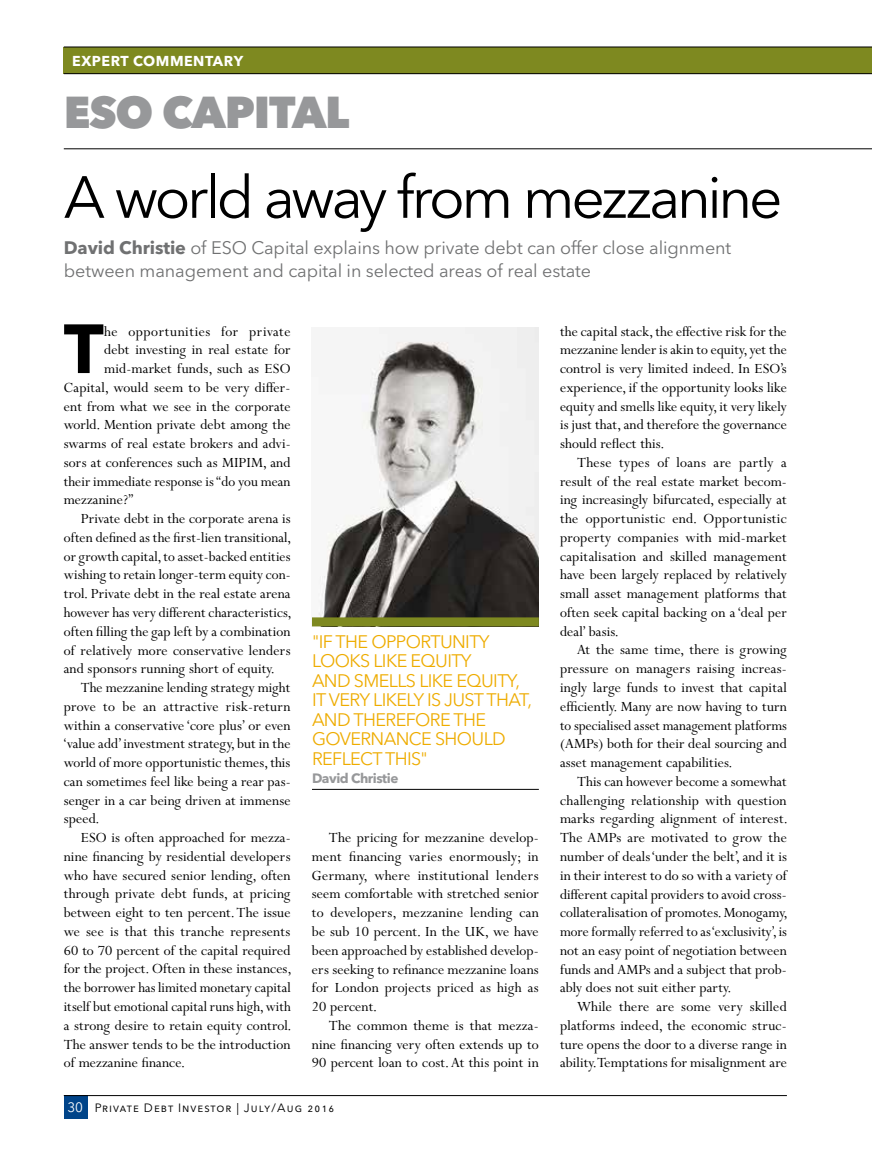
<style>
.page{position:relative;width:872px;height:1149px;background:#fff}
.page>*{position:absolute;margin:0;border:0;box-sizing:border-box;transform-origin:0 0}
.t1{font:700 68.7px "Avenir Next LT Pro";color:#000}
.t2{font:58.8px "Avenir Next LT Pro";letter-spacing:-.06em;color:#000}
.t3{font:800 44.25px "Avenir Next LT Pro";letter-spacing:-.025em;color:#97989a}
.t4{font:18px/22.5px "Avenir Next LT Pro";letter-spacing:-.005em;color:#707172}
.t5{font:18px/19.5px "Avenir Next LT Pro";letter-spacing:-.035em;color:#eeac00}
.t6{font:15.75px/18.8px "Perpetua MT Pro";letter-spacing:.005em;color:#000;text-align:justify}
.t7{font:15.75px "Perpetua MT Pro";letter-spacing:.03em;color:#000}
.t8{font:700 14.25px "Avenir Next LT Pro";letter-spacing:.035em;color:#fff}
.t9{font:700 13.5px "Avenir Next LT Pro";letter-spacing:-.035em;color:#97989a}
.t10{font:13.5px "Avenir Next LT Pro";color:#fff}
.t11{font:12px "Avenir Next LT Pro";letter-spacing:.08em;color:#000}
.s1{font-weight:700}
</style>
<div class="page">
<div style="left:64px;top:1095px;width:23px;height:23px;background:#004489"></div>
<hr style="left:64px;top:1094px;width:723px;height:1px;background:#000">
<div style="left:64px;top:47px;width:808px;height:27px;background:#7e8920"></div>
<hr style="left:64px;top:47px;width:808px;height:1px;background:#000">
<hr style="left:64px;top:73px;width:808px;height:1px;background:#000">
<hr style="left:64px;top:148px;width:808px;height:1px;background:#000">
<img style="left:318px;top:327px;width:221px;height:290px">
<div style="left:312px;top:617px;width:227px;height:9px;background:#7e8920"></div>
<hr style="left:312px;top:788px;width:227px;height:1px;background:#000">
<p class="t8" style="left:72px;top:52px;width:172px">EXPERT COMMENTARY</p>
<h3 class="t3" style="left:64px;top:85px;width:287px">ESO CAPITAL</h3>
<h2 class="t2" style="left:64px;top:162px;width:720px">A world away from mezzanine</h2>
<p class="t4" style="left:64px;top:236px;width:669px"><span class="s1">David Christie</span> of ESO Capital explains how private debt can offer close alignment between management and capital in selected areas of real estate</p>
<h1 class="t1" style="left:64px;top:307px;width:41px">T</h1>
<p class="t7" style="left:104px;top:322px;width:188px">he opportunities for private</p>
<p class="t6" style="left:104px;top:340px;width:188px">debt investing in real estate for</p>
<p class="t6" style="left:104px;top:359px;width:188px">mid-market funds, such as ESO</p>
<p class="t6" style="left:64px;top:378px;width:228px">Capital, would seem to be very differ-</p>
<p class="t6" style="left:64px;top:396px;width:228px">ent from what we see in the corporate</p>
<p class="t6" style="left:64px;top:415px;width:228px">world. Mention private debt among the</p>
<p class="t6" style="left:64px;top:434px;width:228px">swarms of real estate brokers and advi-</p>
<p class="t6" style="left:64px;top:453px;width:228px">sors at conferences such as MIPIM, and</p>
<p class="t6" style="left:64px;top:471px;width:228px">their immediate response is “do you mean</p>
<p class="t6" style="left:64px;top:490px;width:71px">mezzanine?”</p>
<p class="t6" style="left:81px;top:509px;width:211px">Private debt in the corporate arena is</p>
<p class="t6" style="left:64px;top:528px;width:229px">often defined as the first-lien transitional,</p>
<p class="t6" style="left:64px;top:546px;width:228px">or growth capital, to asset-backed entities</p>
<p class="t6" style="left:64px;top:565px;width:228px">wishing to retain longer-term equity con-</p>
<p class="t6" style="left:64px;top:584px;width:228px">trol. Private debt in the real estate arena</p>
<p class="t6" style="left:64px;top:603px;width:229px">however has very different characteristics,</p>
<p class="t6" style="left:64px;top:621px;width:228px">often filling the gap left by a combination</p>
<p class="t6" style="left:64px;top:640px;width:228px">of relatively more conservative lenders</p>
<p class="t6" style="left:64px;top:659px;width:212px">and sponsors running short of equity.</p>
<p class="t6" style="left:81px;top:678px;width:211px">The mezzanine lending strategy might</p>
<p class="t6" style="left:64px;top:696px;width:228px">prove to be an attractive risk-return</p>
<p class="t6" style="left:64px;top:715px;width:228px">within a conservative ‘core plus’ or even</p>
<p class="t6" style="left:64px;top:734px;width:228px">‘value add’ investment strategy, but in the</p>
<p class="t6" style="left:64px;top:753px;width:228px">world of more opportunistic themes, this</p>
<p class="t6" style="left:64px;top:771px;width:228px">can sometimes feel like being a rear pas-</p>
<p class="t6" style="left:64px;top:790px;width:228px">senger in a car being driven at immense</p>
<p class="t6" style="left:64px;top:809px;width:37px">speed.</p>
<p class="t6" style="left:81px;top:828px;width:211px">ESO is often approached for mezza-</p>
<p class="t6" style="left:64px;top:846px;width:228px">nine financing by residential developers</p>
<p class="t6" style="left:64px;top:865px;width:228px">who have secured senior lending, often</p>
<p class="t6" style="left:64px;top:884px;width:228px">through private debt funds, at pricing</p>
<p class="t6" style="left:64px;top:903px;width:228px">between eight to ten percent. The issue</p>
<p class="t6" style="left:64px;top:921px;width:228px">we see is that this tranche represents</p>
<p class="t6" style="left:64px;top:940px;width:228px">60 to 70 percent of the capital required</p>
<p class="t6" style="left:64px;top:959px;width:229px">for the project. Often in these instances,</p>
<p class="t6" style="left:64px;top:978px;width:228px">the borrower has limited monetary capital</p>
<p class="t6" style="left:64px;top:996px;width:228px">itself but emotional capital runs high, with</p>
<p class="t6" style="left:64px;top:1015px;width:229px">a strong desire to retain equity control.</p>
<p class="t6" style="left:64px;top:1034px;width:228px">The answer tends to be the introduction</p>
<p class="t6" style="left:64px;top:1053px;width:122px">of mezzanine finance.</p>
<p class="t5" style="left:312px;top:631px;width:222px">"IF THE OPPORTUNITY<br>LOOKS LIKE EQUITY<br>AND SMELLS LIKE EQUITY,<br>IT VERY LIKELY IS JUST THAT,<br>AND THEREFORE THE<br>GOVERNANCE SHOULD<br>REFLECT THIS"</p>
<p class="t9" style="left:312px;top:769px;width:88px">David Christie</p>
<p class="t6" style="left:312px;top:828px;width:228px;text-indent:17px">The pricing for mezzanine develop&shy;ment financing varies enormously; in Germany, where institutional lenders seem comfortable with stretched senior to developers, mezzanine lending can be sub 10 percent. In the UK, we have been approached by established develop&shy;ers seeking to refinance mezzanine loans for London projects priced as high as 20 percent.</p>
<p class="t6" style="left:312px;top:1015px;width:228px;text-indent:17px">The common theme is that mezza&shy;nine financing very often extends up to 90 percent loan to cost. At this point in</p>
<p class="t10" style="left:67px;top:1099px;width:17px">30</p>
<p class="t11" style="left:95px;top:1100px;width:241px">Private Debt Investor | July/Aug 2016</p>
<p class="t6" style="left:560px;top:321px;width:228px">the capital stack, the effective risk for the mezzanine lender is akin to equity, yet the control is very limited indeed. In ESO’s experience, if the opportunity looks like equity and smells like equity, it very likely is just that, and therefore the governance should reflect this.</p>
<p class="t6" style="left:560px;top:453px;width:228px;text-indent:17px">These types of loans are partly a result of the real estate market becom&shy;ing increasingly bifurcated, especially at the opportunistic end. Opportunistic property companies with mid-market capitalisation and skilled management have been largely replaced by relatively small asset management platforms that often seek capital backing on a ‘deal per deal’ basis.</p>
<p class="t6" style="left:560px;top:640px;width:228px;text-indent:17px">At the same time, there is growing pressure on managers raising increas&shy;ingly large funds to invest that capital efficiently. Many are now having to turn to specialised asset management platforms (AMPs) both for their deal sourcing and asset management capabilities.</p>
<p class="t6" style="left:560px;top:771px;width:229px;text-indent:17px">This can however become a somewhat challenging relationship with question marks regarding alignment of interest.<br>The AMPs are motivated to grow the number of deals ‘under the belt’, and it is in their interest to do so with a variety of different capital providers to avoid cross&shy;collateralisation of promotes. Monogamy, more formally referred to as ‘exclusivity’, is not an easy point of negotiation between funds and AMPs and a subject that prob&shy;ably does not suit either party.</p>
<p class="t6" style="left:560px;top:996px;width:228px;text-indent:17px">While there are some very skilled platforms indeed, the economic struc&shy;ture opens the door to a diverse range in ability. Temptations for misalignment are</p>
</div>
